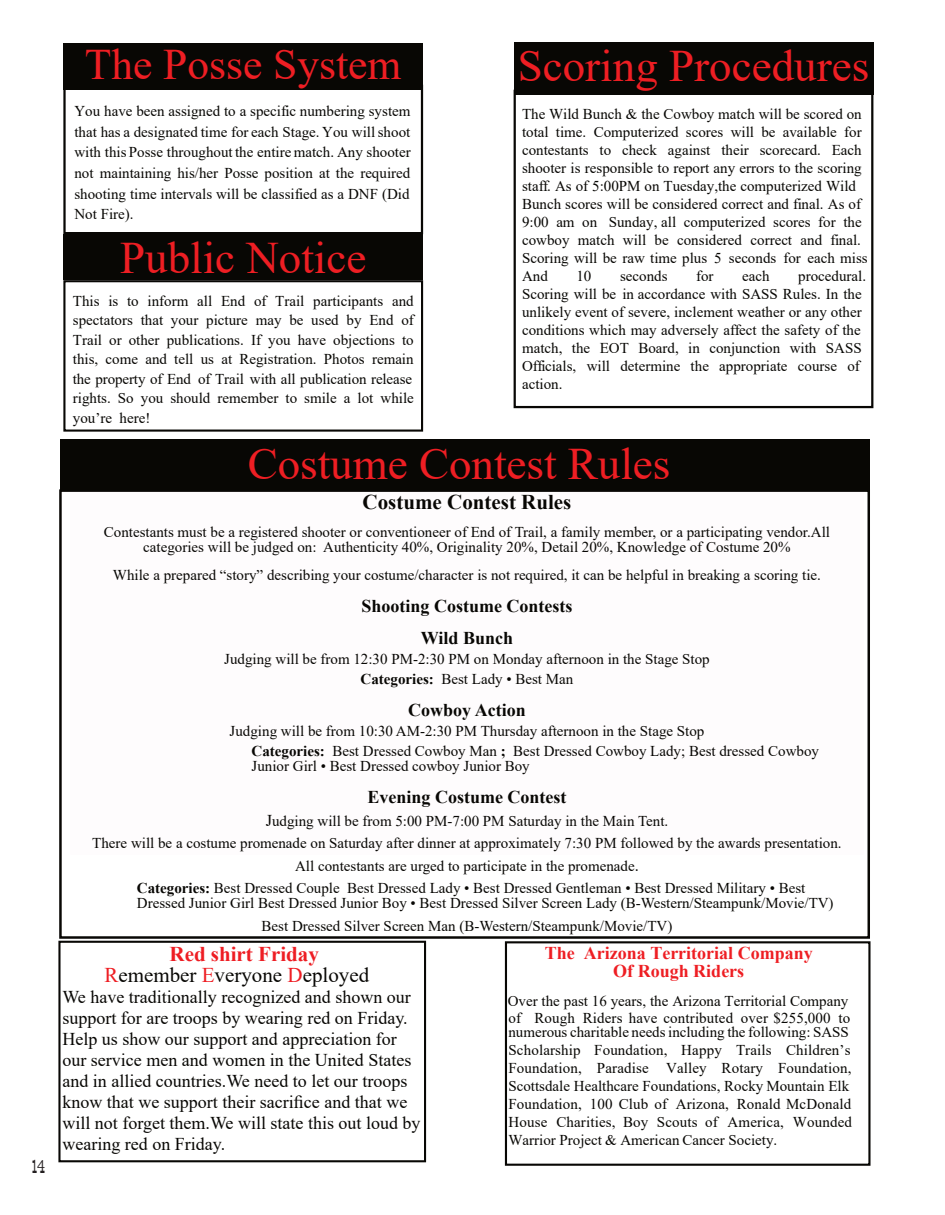
<style>
.page{position:relative;width:945px;height:1215px;background:#fff}
.page>*{position:absolute;margin:0;border:0;box-sizing:border-box;transform-origin:0 0}
.t1{font:45px "Times New Roman";color:#ee1e23}
.t2{font:43.5px "Times New Roman";color:#ee1e23}
.t3{font:21px/21px "Times New Roman";color:#080704}
.t4{font:700 21px "Times New Roman";color:#080704}
.t5{font:18px/21px "Times New Roman";color:#080704}
.t6{font:700 18px/32.2px "Times New Roman";color:#080704;text-align:center}
.t7{font:700 18px/18px "Times New Roman";color:#ee1e23;text-align:center}
.t8{font:18px "PT Barnum BT";color:#231f20}
.t9{font:15px/18px "Times New Roman";color:#080704}
.s1{font-weight:700}
.s2{font-size:16.5px}
.s3{font-weight:700;color:#ee1d23}
.s4{color:#ee1d23}
</style>
<div class="page">
<div style="left:60px;top:439px;width:810px;height:51px;background:#080704"></div>
<div style="left:63px;top:85px;width:360px;height:149px;border:2px solid #080704"></div>
<div style="left:63px;top:280px;width:360px;height:152px;border:2px solid #080704"></div>
<div style="left:63px;top:234px;width:360px;height:46px;background:#080704"></div>
<div style="left:514px;top:90px;width:359px;height:318px;border:2px solid #080704"></div>
<div style="left:514px;top:43px;width:359px;height:52px;background:#080704"></div>
<div style="left:63px;top:43px;width:360px;height:46px;background:#080704"></div>
<div style="left:58px;top:941px;width:368px;height:221px;border:2px solid #080704"></div>
<div style="left:505px;top:941px;width:366px;height:225px;border:2px solid #080704"></div>
<div style="left:59px;top:489px;width:811px;height:450px;border:2px solid #080704"></div>
<p class="t8" style="left:32px;top:1159px;width:14px">14</p>
<h2 class="t2" style="left:85px;top:49px;width:318px">The Posse System</h2>
<p class="t9" style="left:74px;top:102px;width:338px;line-height:20.7px;text-align:justify">You have been assigned to a specific numbering system that has a designated time for each Stage. You will shoot with this Posse throughout the entire match. Any shooter not maintaining his/her Posse position at the required shooting time intervals will be classified as a DNF (Did Not Fire).</p>
<h1 class="t1" style="left:120px;top:242px;width:248px">Public Notice</h1>
<p class="t9" style="left:73px;top:292px;width:343px;line-height:19.5px">This is to inform all End of Trail participants and spectators that your picture may be used by End of Trail or other publications. If you have objections to this, come and tell us at Registration. Photos remain the property of End of Trail with all publication release rights. So you should remember to smile a lot while you’re here!</p>
<h1 class="t1" style="left:518px;top:50px;width:353px">Scoring Procedures</h1>
<p class="t9" style="left:522px;top:106px;width:347px">The Wild Bunch &amp; the Cowboy match will be scored on total time. Computerized scores will be available for contestants to check against their scorecard. Each shooter is responsible to report any errors to the scoring staff. As of 5:00PM on Tuesday,the computerized Wild Bunch scores will be considered correct and final. As of 9:00 am on Sunday, all computerized scores for the cowboy match will be considered correct and final.<br>Scoring will be raw time plus 5 seconds for each miss And</p>
<p class="t9" style="left:522px;top:268px;width:346px;text-indent:276px">procedural.<br>Scoring will be in accordance with SASS Rules. In the unlikely event of severe, inclement weather or any other conditions which may adversely affect the safety of the match, the EOT Board, in conjunction with SASS Officials, will determine the appropriate course of action.</p>
<p class="t9" style="left:576px;top:268px;width:17px">10</p>
<p class="t9" style="left:620px;top:268px;width:49px">seconds</p>
<p class="t9" style="left:696px;top:268px;width:19px">for</p>
<p class="t9" style="left:742px;top:268px;width:29px">each</p>
<h1 class="t1" style="left:248px;top:448px;width:424px">Costume Contest Rules</h1>
<h3 class="t4" style="left:363px;top:495px;width:210px">Costume Contest Rules</h3>
<p class="t9" style="left:104px;top:525px;width:728px;line-height:15.6px;text-align:center">Contestants must be a registered shooter or conventioneer of End of Trail, a family member, or a participating vendor.All categories will be judged on: Authenticity 40%, Originality 20%, Detail 20%, Knowledge of Costume 20%</p>
<p class="t9" style="left:113px;top:567px;width:709px">While a prepared “story” describing your costume/character is not required, it can be helpful in breaking a scoring tie.</p>
<p class="t6" style="left:361px;top:592px;width:213px">Shooting Costume Contests<br>Wild Bunch</p>
<p class="t9" style="left:224px;top:651px;width:487px;line-height:19.8px;text-align:center">Judging will be from 12:30 PM-2:30 PM on Monday afternoon in the Stage Stop<br><span class="s1">Categories:</span> Best Lady • Best Man</p>
<p class="t6" style="left:408px;top:696px;width:119px">Cowboy Action</p>
<p class="t9" style="left:252px;top:723px;width:569px;line-height:19.8px;text-indent:-22px">Judging will be from 10:30 AM-2:30 PM Thursday afternoon in the Stage Stop<br><span class="s1">Categories:</span> Best Dressed Cowboy Man <span class="s1">;</span> Best Dressed Cowboy Lady; Best dressed Cowboy</p>
<p class="t9" style="left:252px;top:758px;width:280px">Junior Girl • Best Dressed cowboy Junior Boy</p>
<p class="t6" style="left:368px;top:783px;width:201px">Evening Costume Contest</p>
<p class="t9" style="left:92px;top:811px;width:751px;line-height:22.5px;text-align:center"><span class="s2">J</span>udging will be from 5:00 PM-7:00 PM Saturday in the Main Tent.<br>There will be a costume promenade on Saturday after dinner at approximately 7:30 PM followed by the awards presentation.<br>All contestants are urged to participate in the promenade<span class="s2">.<br></span><span class="s1">Categories:</span> Best Dressed Couple Best Dressed Lady • Best Dressed Gentleman • Best Dressed Military • Best</p>
<p class="t9" style="left:262px;top:893px;width:574px;line-height:22.5px;text-indent:-125px">Dressed Junior Girl Best Dressed Junior Boy • Best Dressed Silver Screen Lady (B-Western/Steampunk/Movie/TV)<br>Best Dressed Silver Screen Man (B-Western/Steampunk/Movie/TV)</p>
<h3 class="t3" style="left:104px;top:946px;width:266px;text-indent:65px"><span class="s3">Red shirt Friday<br></span><span class="s4">R</span>emember <span class="s4">E</span>veryone <span class="s4">D</span>eployed</h3>
<p class="t5" style="left:62px;top:988px;width:360px">We have traditionally recognized and shown our support for are troops by wearing red on Friday.<br>Help us show our support and appreciation for our service men and women in the United States and in allied countries.We need to let our troops know that we support their sacrifice and that we will not forget them.We will state this out loud by wearing red on Friday.</p>
<p class="t7" style="left:545px;top:946px;width:270px">The Arizona Territorial Company<br>Of Rough Riders</p>
<p class="t9" style="left:508px;top:994px;width:344px;line-height:17.1px">Over the past 16 years, the Arizona Territorial Company of Rough Riders have contributed over $255,000 to</p>
<p class="t9" style="left:508px;top:1024px;width:345px">numerous charitable needs including the following: SASS Scholarship Foundation, Happy Trails Children’s Foundation, Paradise Valley Rotary Foundation, Scottsdale Healthcare Foundations, Rocky Mountain Elk Foundation, 100 Club of Arizona, Ronald McDonald House Charities, Boy Scouts of America, Wounded Warrior Project &amp; American Cancer Society.</p>
</div>
